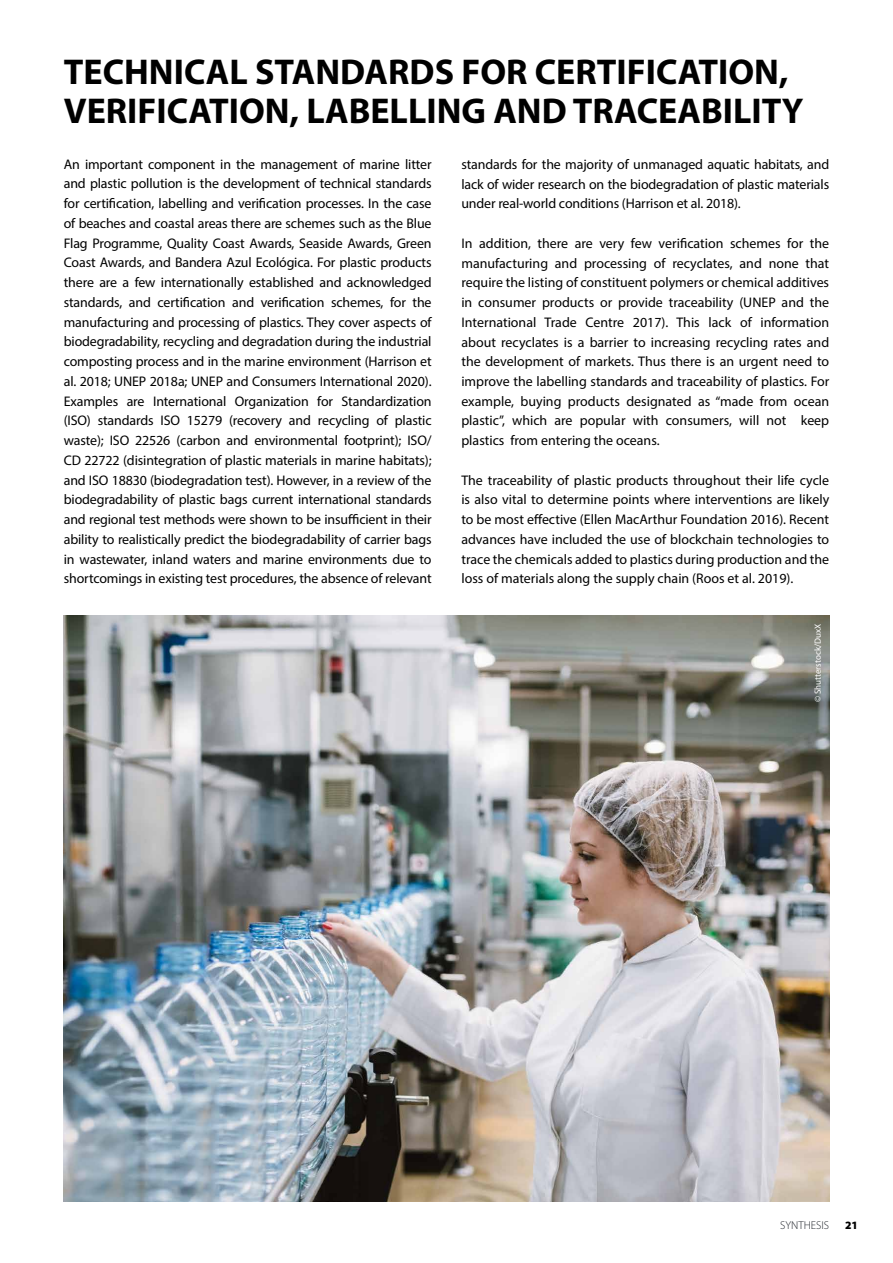
<style>
.page{position:relative;width:893px;height:1263px;background:#fff}
.page>*{position:absolute;margin:0;border:0;box-sizing:border-box;transform-origin:0 0}
.t1{font:700 36px/39px "Myriad Pro";color:#000}
.t2{font:13.95px/19.8px "Myriad Pro";letter-spacing:-.005em;color:#000;text-align:justify}
.t3{font:300 11.4px "Myriad Pro";color:#1d2128}
.t4{font:900 11.25px "Myriad Pro";color:#000}
.t5{font:9px "Myriad Pro";color:#fff}
</style>
<div class="page">
<img style="left:64px;top:616px;width:765px;height:585px">
<h1 class="t1" style="left:64px;top:51px;width:741px">TECHNICAL STANDARDS FOR CERTIFICATION,<br>VERIFICATION, LABELLING AND TRACEABILITY</h1>
<p class="t2" style="left:64px;top:154px;width:369px">An important component in the management of marine litter and plastic pollution is the development of technical standards for certification, labelling and verification processes. In the case of beaches and coastal areas there are schemes such as the Blue Flag Programme, Quality Coast Awards, Seaside Awards, Green Coast Awards, and Bandera Azul Ecológica. For plastic products there are a few internationally established and acknowledged standards, and certification and verification schemes, for the manufacturing and processing of plastics. They cover aspects of biodegradability, recycling and degradation during the industrial composting process and in the marine environment (Harrison et al. 2018; UNEP 2018a; UNEP and Consumers International 2020).<br>Examples are International Organization for Standardization (ISO) standards ISO 15279 (recovery and recycling of plastic waste); ISO 22526 (carbon and environmental footprint); ISO/ CD 22722 (disintegration of plastic materials in marine habitats); and ISO 18830 (biodegradation test). However, in a review of the biodegradability of plastic bags current international standards and regional test methods were shown to be insufficient in their ability to realistically predict the biodegradability of carrier bags in wastewater, inland waters and marine environments due to shortcomings in existing test procedures, the absence of relevant</p>
<p class="t2" style="left:461px;top:154px;width:369px">standards for the majority of unmanaged aquatic habitats, and lack of wider research on the biodegradation of plastic materials under real-world conditions (Harrison et al. 2018).</p>
<p class="t2" style="left:461px;top:233px;width:369px">In addition, there are very few verification schemes for the manufacturing and processing of recyclates, and none that require the listing of constituent polymers or chemical additives in consumer products or provide traceability (UNEP and the International Trade Centre 2017). This lack of information about recyclates is a barrier to increasing recycling rates and the development of markets. Thus there is an urgent need to improve the labelling standards and traceability of plastics. For example, buying products designated as “made from ocean plastic”, which are popular with consumers, will not keep plastics from entering the oceans.</p>
<p class="t2" style="left:461px;top:470px;width:369px">The traceability of plastic products throughout their life cycle is also vital to determine points where interventions are likely to be most effective (Ellen MacArthur Foundation 2016). Recent advances have included the use of blockchain technologies to trace the chemicals added to plastics during production and the loss of materials along the supply chain (Roos et al. 2019).</p>
<p class="t5" style="left:812px;top:702px;width:80px;rotate:-90deg">© Shutterstock/DuxX</p>
<p class="t3" style="left:780px;top:1219px;width:51px">SYNTHESIS</p>
<p class="t4" style="left:845px;top:1218px;width:14px">21</p>
</div>
